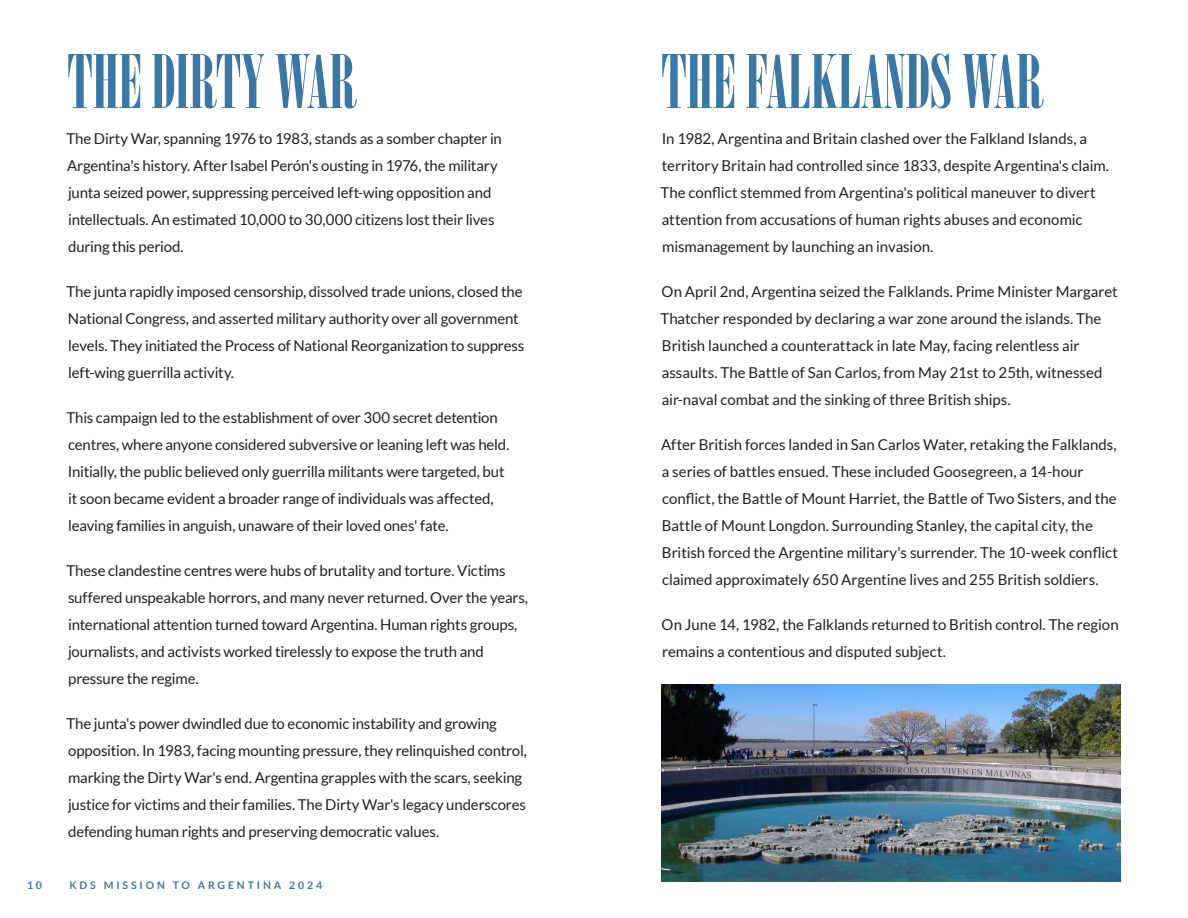
<style>
.page{position:relative;width:1188px;height:918px;background:#fff}
.page>*{position:absolute;margin:0;border:0;box-sizing:border-box;transform-origin:0 0}
.t1{font:73.5px "Onyx";color:#3a77a5}
.t2{font:15px/27px "Lato";letter-spacing:-.01em;color:#231f20}
.t3{font:700 10.5px "Lato";letter-spacing:.275em;color:#3a77a5}
</style>
<div class="page">
<img style="left:662px;top:684px;width:458px;height:198px">
<h1 class="t1" style="left:68px;top:39px;width:291px">THE DIRTY WAR</h1>
<p class="t2" style="left:66px;top:125px;width:437px">The Dirty War, spanning 1976 to 1983, stands as a somber chapter in Argentina's history. After Isabel Perón's ousting in 1976, the military junta seized power, suppressing perceived left-wing opposition and intellectuals. An estimated 10,000 to 30,000 citizens lost their lives during this period.</p>
<p class="t2" style="left:66px;top:278px;width:459px">The junta rapidly imposed censorship, dissolved trade unions, closed the National Congress, and asserted military authority over all government levels. They initiated the Process of National Reorganization to suppress left-wing guerrilla activity.</p>
<p class="t2" style="left:66px;top:404px;width:445px">This campaign led to the establishment of over 300 secret detention centres, where anyone considered subversive or leaning left was held.<br>Initially, the public believed only guerrilla militants were targeted, but it soon became evident a broader range of individuals was affected, leaving families in anguish, unaware of their loved ones' fate.</p>
<p class="t2" style="left:66px;top:557px;width:463px">These clandestine centres were hubs of brutality and torture. Victims suffered unspeakable horrors, and many never returned. Over the years, international attention turned toward Argentina. Human rights groups, journalists, and activists worked tirelessly to expose the truth and pressure the regime.</p>
<p class="t2" style="left:66px;top:710px;width:462px">The junta's power dwindled due to economic instability and growing opposition. In 1983, facing mounting pressure, they relinquished control, marking the Dirty War's end. Argentina grapples with the scars, seeking justice for victims and their families. The Dirty War's legacy underscores defending human rights and preserving democratic values.</p>
<p class="t3" style="left:27px;top:879px;width:17px">1 0</p>
<p class="t3" style="left:69px;top:879px;width:254px">KDS MISSION TO ARGENTINA 2024</p>
<h1 class="t1" style="left:662px;top:39px;width:384px">THE FALKLANDS WAR</h1>
<p class="t2" style="left:660px;top:125px;width:450px">In 1982, Argentina and Britain clashed over the Falkland Islands, a territory Britain had controlled since 1833, despite Argentina's claim.<br>The conflict stemmed from Argentina's political maneuver to divert attention from accusations of human rights abuses and economic mismanagement by launching an invasion.</p>
<p class="t2" style="left:660px;top:278px;width:459px">On April 2nd, Argentina seized the Falklands. Prime Minister Margaret Thatcher responded by declaring a war zone around the islands. The British launched a counterattack in late May, facing relentless air assaults. The Battle of San Carlos, from May 21st to 25th, witnessed air-naval combat and the sinking of three British ships.</p>
<p class="t2" style="left:661px;top:431px;width:459px">After British forces landed in San Carlos Water, retaking the Falklands, a series of battles ensued. These included Goosegreen, a 14-hour conflict, the Battle of Mount Harriet, the Battle of Two Sisters, and the Battle of Mount Longdon. Surrounding Stanley, the capital city, the British forced the Argentine military's surrender. The 10-week conflict claimed approximately 650 Argentine lives and 255 British soldiers.</p>
<p class="t2" style="left:662px;top:611px;width:459px">On June 14, 1982, the Falklands returned to British control. The region remains a contentious and disputed subject.</p>
</div>
